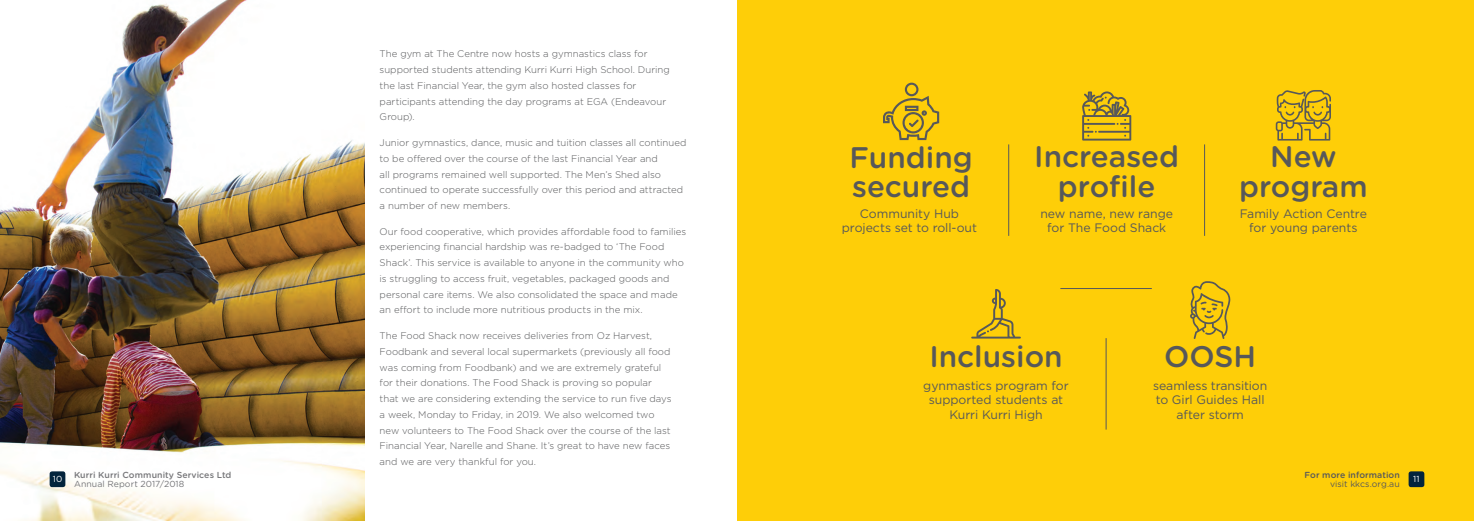
<style>
.page{position:relative;width:1474px;height:521px;background:#fff}
.page>*{position:absolute;margin:0;border:0;box-sizing:border-box;transform-origin:0 0}
.t1{font:500 29.75px/29.1px "Gotham Rounded";color:#57585a;text-align:center}
.t2{font:12.25px/14.7px "Gotham";letter-spacing:-.005em;color:#57585a;text-align:center}
.t3{font:300 9.62px/15.8px "Gotham";color:#57585a}
.t4{font:500 8.75px "Gotham Rounded";letter-spacing:.005em;color:#77777a}
.t5{font:8.75px "Gotham Rounded";letter-spacing:.005em;color:#77777a}
.t6{font:500 8.75px "Gotham Rounded";letter-spacing:.005em;color:#57585a}
.t7{font:8.75px "Gotham Rounded";color:#57585a}
.t8{font:8.75px "Gotham Rounded";color:#fff}
</style>
<div class="page">
<img style="left:0;top:0;width:365px;height:521px">
<div style="left:737px;top:0;width:736px;height:521px;background:#fece08"></div>
<div style="left:1408px;top:471px;width:16px;height:16px;background:#03243c;border-radius:2px"></div>
<div style="left:50px;top:471px;width:15px;height:16px;background:#03243c;border-radius:2px"></div>
<hr style="left:1008px;top:144px;width:1px;height:92px;background:#57585a">
<hr style="left:1204px;top:144px;width:1px;height:92px;background:#57585a">
<hr style="left:1105px;top:338px;width:1px;height:91px;background:#57585a">
<hr style="left:1060px;top:288px;width:91px;height:1px;background:#57585a">
<svg style="left:883px;top:83px;width:56px;height:57px"></svg>
<svg style="left:1275px;top:90px;width:55px;height:51px"></svg>
<svg style="left:1190px;top:281px;width:40px;height:58px"></svg>
<svg style="left:971px;top:289px;width:49px;height:49px"></svg>
<svg style="left:1082px;top:91px;width:49px;height:50px"></svg>
<p class="t8" style="left:53px;top:473px;width:11px">10</p>
<p class="t4" style="left:74px;top:469px;width:159px">Kurri Kurri Community Services Ltd</p>
<p class="t5" style="left:74px;top:478px;width:112px">Annual Report 2017/2018</p>
<p class="t3" style="left:379px;top:46px;width:292px">The gym at The Centre now hosts a gymnastics class for supported students attending Kurri Kurri High School. During the last Financial Year, the gym also hosted classes for participants attending the day programs at EGA (Endeavour Group).</p>
<p class="t3" style="left:379px;top:134px;width:308px">Junior gymnastics, dance, music and tuition classes all continued to be offered over the course of the last Financial Year and<br>all programs remained well supported. The Men’s Shed also continued to operate successfully over this period and attracted a number of new members.</p>
<p class="t3" style="left:379px;top:223px;width:308px">Our food cooperative, which provides affordable food to families experiencing financial hardship was re-badged to ‘The Food Shack’. This service is available to anyone in the community who is struggling to access fruit, vegetables, packaged goods and personal care items. We also consolidated the space and made an effort to include more nutritious products in the mix.</p>
<p class="t3" style="left:379px;top:327px;width:293px">The Food Shack now receives deliveries from Oz Harvest, Foodbank and several local supermarkets (previously all food was coming from Foodbank) and we are extremely grateful for their donations. The Food Shack is proving so popular that we are considering extending the service to run five days a week, Monday to Friday, in 2019. We also welcomed two new volunteers to The Food Shack over the course of the last Financial Year, Narelle and Shane. It’s great to have new faces and we are very thankful for you.</p>
<p class="t1" style="left:849px;top:141px;width:125px;text-align:left">Funding secured</p>
<p class="t2" style="left:841px;top:206px;width:137px">Community Hub projects set to roll-out</p>
<p class="t1" style="left:1034px;top:141px;width:146px">Increased profile</p>
<p class="t1" style="left:1238px;top:141px;width:130px">New program</p>
<p class="t2" style="left:1040px;top:206px;width:134px">new name, new range for The Food Shack</p>
<p class="t2" style="left:1239px;top:206px;width:129px">Family Action Centre for young parents</p>
<p class="t1" style="left:929px;top:341px;width:135px">Inclusion</p>
<p class="t1" style="left:1164px;top:341px;width:94px">OOSH</p>
<p class="t2" style="left:923px;top:378px;width:147px">gynmastics program for supported students at<br>Kurri Kurri High</p>
<p class="t2" style="left:1152px;top:378px;width:116px">seamless transition to Girl Guides Hall after storm</p>
<p class="t6" style="left:1304px;top:469px;width:97px">For more information</p>
<p class="t7" style="left:1330px;top:478px;width:71px">visit kkcs.org.au</p>
<p class="t8" style="left:1413px;top:473px;width:8px">11</p>
</div>
